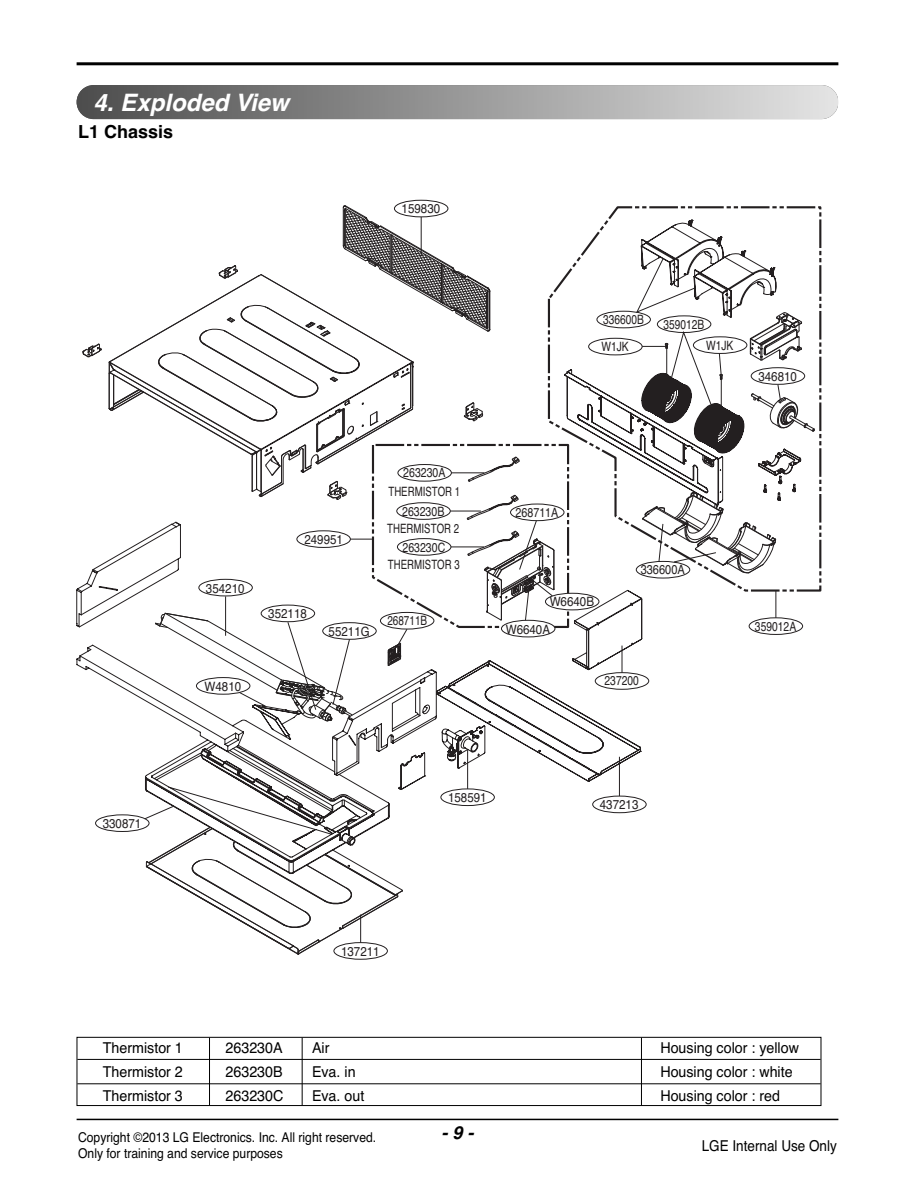
<style>
.page{position:relative;width:915px;height:1191px;background:#fff}
.page>*{position:absolute;margin:0;border:0;box-sizing:border-box;transform-origin:0 0}
.t1{font:italic 700 24px "Helvetica";color:#fff}
.t2{font:700 18px "Helvetica";color:#000}
.t3{font:italic 700 18px "Helvetica";color:#000}
.t4{font:15px "Helvetica";color:#000;scale:.95 1}
.t5{font:15px "Helvetica";color:#000;scale:.9 1}
.t6{font:13.5px "Helvetica";color:#000;scale:.9 1}
.t7{font:12.9px "Helvetica";color:#231f20;scale:.9 1}
.t8{font:12.9px "Helvetica";color:#231f20;scale:.75 1}
.t9{font:12.9px/27px "Helvetica";color:#231f20;scale:.79 1}
.t10{font:12.9px "Helvetica";color:#231f20;scale:.82 1}
.t11{font:12.9px "Helvetica";color:#231f20;scale:.8 1}
.t12{font:12.9px "Helvetica";color:#231f20;scale:.77 1}
.t13{font:12.9px "Helvetica";color:#231f20;scale:.86 1}
.t14{font:12.9px "Helvetica";color:#231f20;scale:.83 1}
</style>
<div class="page">
<hr style="left:77px;top:1118px;width:761px;height:2px;background:#000">
<hr style="left:77px;top:62px;width:761px;height:3px;background:#000">
<div style="left:77px;top:85px;width:761px;height:34px;background:linear-gradient(to right,#4c4c4c,#e4e4e4);border-radius:17px"></div>
<div style="left:333px;top:942px;width:54px;height:17px;border:1px solid #231f20;border-radius:50%"></div>
<svg style="left:158px;top:874px;width:245px;height:80px"></svg>
<div style="left:748px;top:617px;width:54px;height:18px;border:1px solid #231f20;border-radius:50%"></div>
<svg style="left:77px;top:343px;width:723px;height:531px"></svg>
<div style="left:394px;top:200px;width:54px;height:17px;border:1px solid #231f20;border-radius:50%"></div>
<svg style="left:83px;top:344px;width:19px;height:13px"></svg>
<svg style="left:570px;top:206px;width:251px;height:386px"></svg>
<svg style="left:749px;top:312px;width:53px;height:49px"></svg>
<div style="left:545px;top:593px;width:53px;height:17px;background:#fff;border-radius:50%"></div>
<div style="left:545px;top:593px;width:54px;height:17px;border:1px solid #231f20;border-radius:50%"></div>
<svg style="left:109px;top:205px;width:461px;height:516px"></svg>
<svg style="left:642px;top:330px;width:69px;height:75px"></svg>
<div style="left:693px;top:337px;width:53px;height:16px;background:#fff;border-radius:50%"></div>
<div style="left:692px;top:336px;width:55px;height:18px;border:1px solid #231f20;border-radius:50%"></div>
<svg style="left:718px;top:352px;width:4px;height:56px"></svg>
<svg style="left:750px;top:384px;width:64px;height:47px"></svg>
<div style="left:77px;top:1037px;width:744px;height:69px;border:1px solid #000"></div>
<hr style="left:77px;top:1059px;width:743px;height:1px;background:#000">
<hr style="left:77px;top:1083px;width:743px;height:1px;background:#000">
<hr style="left:209px;top:1037px;width:1px;height:68px;background:#000">
<hr style="left:302px;top:1037px;width:1px;height:68px;background:#000">
<hr style="left:641px;top:1037px;width:1px;height:68px;background:#000">
<h1 class="t1" style="left:94px;top:93px;width:197px">4. Exploded View</h1>
<p class="t2" style="left:78px;top:125px;width:97px">L1 Chassis</p>
<p class="t7" style="left:401px;top:204px;width:44px">159830</p>
<p class="t7" style="left:206px;top:583px;width:44px">354210</p>
<p class="t7" style="left:204px;top:681px;width:42px">W4810</p>
<p class="t7" style="left:304px;top:534px;width:44px">249951</p>
<p class="t7" style="left:268px;top:609px;width:44px">352118</p>
<p class="t7" style="left:328px;top:626px;width:47px">55211G</p>
<p class="t10" style="left:403px;top:468px;width:53px">263230A</p>
<p class="t8" style="left:388px;top:486px;width:97px">THERMISTOR 1</p>
<p class="t10" style="left:402px;top:506px;width:53px">263230B</p>
<p class="t8" style="left:387px;top:523px;width:97px">THERMISTOR 2</p>
<p class="t8" style="left:388px;top:560px;width:97px">THERMISTOR 3</p>
<p class="t10" style="left:402px;top:542px;width:54px">263230C</p>
<p class="t12" style="left:387px;top:616px;width:53px">268711B</p>
<p class="t9" style="left:601px;top:307px;width:55px">336600B<br>W1JK</p>
<p class="t9" style="left:663px;top:312px;width:53px">359012B</p>
<p class="t9" style="left:706px;top:333px;width:36px">W1JK</p>
<p class="t7" style="left:758px;top:371px;width:44px">346810</p>
<p class="t14" style="left:515px;top:508px;width:53px">268711A</p>
<p class="t7" style="left:549px;top:597px;width:51px">W6640B</p>
<p class="t7" style="left:505px;top:624px;width:51px">W6640A</p>
<p class="t13" style="left:640px;top:565px;width:53px">336600A</p>
<p class="t11" style="left:604px;top:676px;width:44px">237200</p>
<p class="t11" style="left:754px;top:621px;width:53px">359012A</p>
<p class="t7" style="left:103px;top:818px;width:44px">330871</p>
<p class="t7" style="left:448px;top:793px;width:44px">158591</p>
<p class="t7" style="left:599px;top:800px;width:44px">437213</p>
<p class="t7" style="left:341px;top:946px;width:44px">137211</p>
<p class="t4" style="left:103px;top:1041px;width:86px">Thermistor 1</p>
<p class="t4" style="left:225px;top:1041px;width:62px">263230A</p>
<p class="t4" style="left:312px;top:1041px;width:20px">Air</p>
<p class="t4" style="left:660px;top:1041px;width:147px">Housing color : yellow</p>
<p class="t4" style="left:103px;top:1066px;width:86px">Thermistor 2</p>
<p class="t4" style="left:225px;top:1066px;width:62px">263230B</p>
<p class="t4" style="left:312px;top:1066px;width:47px">Eva. in</p>
<p class="t4" style="left:660px;top:1066px;width:141px">Housing color : white</p>
<p class="t4" style="left:103px;top:1090px;width:86px">Thermistor 3</p>
<p class="t4" style="left:225px;top:1090px;width:62px">263230C</p>
<p class="t4" style="left:312px;top:1090px;width:57px">Eva. out</p>
<p class="t4" style="left:660px;top:1090px;width:127px">Housing color : red</p>
<p class="t6" style="left:78px;top:1132px;width:332px">Copyright ©2013 LG Electronics. Inc. All right reserved.</p>
<p class="t3" style="left:441px;top:1126px;width:33px">- 9 -</p>
<p class="t6" style="left:78px;top:1148px;width:229px">Only for training and service purposes</p>
<p class="t5" style="left:701px;top:1139px;width:152px">LGE Internal Use Only</p>
</div>
